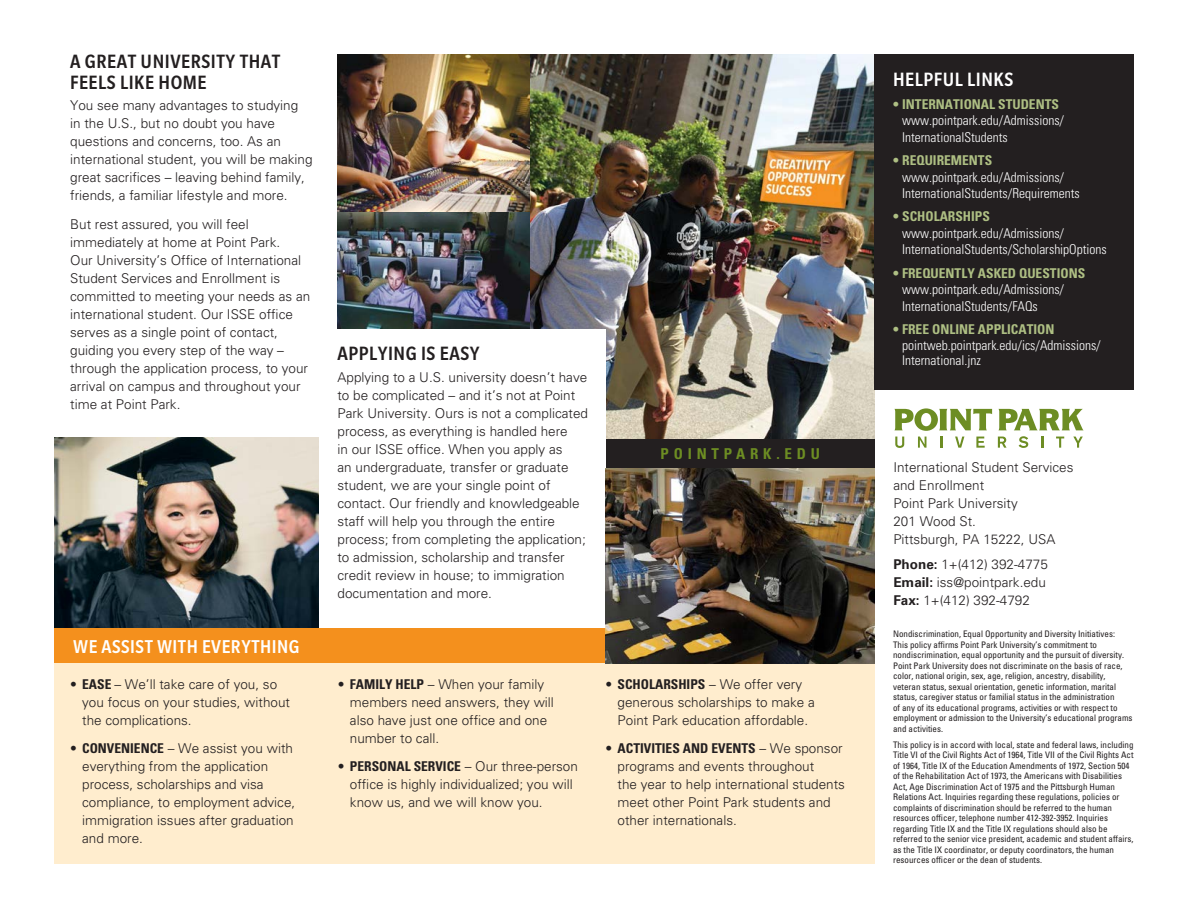
<style>
.page{position:relative;width:1188px;height:918px;background:#fff}
.page>*{position:absolute;margin:0;border:0;box-sizing:border-box;transform-origin:0 0}
.Body_Text{font:500 condensed 21px/21px "Slate Std";letter-spacing:.025em;color:#231f20}
.Body_Text-2{font:500 condensed 21px "Slate Std";letter-spacing:.025em;color:#fff}
.t1{font:500 condensed 20.25px "Slate Std";letter-spacing:.025em;color:#fff}
.t2{font:700 condensed 15px "Univers";letter-spacing:.32em;color:#6d8d23}
.Body_Text-3{font:300 13.5px/18px "Univers";color:#231f20}
.Sidebar_Text_Serifa{font:300 condensed 13.5px/16.5px "Univers";color:#fff}
.t3{font:condensed 9px/10.5px "Univers";color:#231f20}
.s1{font-weight:700;color:#aebf83}
.s2{font-weight:700}
.s3{font-weight:700;font-stretch:condensed}
</style>
<div class="page">
<img style="left:338px;top:212px;width:192px;height:117px">
<img style="left:338px;top:54px;width:192px;height:158px">
<img style="left:530px;top:54px;width:345px;height:385px">
<img style="left:54px;top:437px;width:265px;height:192px">
<div style="left:54px;top:629px;width:821px;height:235px;background:#ffedce"></div>
<div style="left:54px;top:629px;width:552px;height:34px;background:#f4901d"></div>
<div style="left:328px;top:329px;width:278px;height:291px;background:#fff"></div>
<div style="left:875px;top:54px;width:259px;height:336px;background:#231f20"></div>
<div style="left:606px;top:439px;width:269px;height:32px;background:#231f20"></div>
<img style="left:606px;top:469px;width:269px;height:194px">
<svg style="left:895px;top:437px;width:9px;height:11px"></svg>
<svg style="left:918px;top:437px;width:8px;height:11px"></svg>
<svg style="left:940px;top:437px;width:2px;height:11px"></svg>
<svg style="left:955px;top:437px;width:9px;height:11px"></svg>
<svg style="left:976px;top:437px;width:9px;height:11px"></svg>
<svg style="left:998px;top:437px;width:9px;height:11px"></svg>
<svg style="left:1019px;top:436px;width:9px;height:12px"></svg>
<svg style="left:1041px;top:437px;width:2px;height:11px"></svg>
<svg style="left:1056px;top:437px;width:8px;height:11px"></svg>
<svg style="left:1073px;top:437px;width:10px;height:11px"></svg>
<svg style="left:894px;top:408px;width:98px;height:23px"></svg>
<svg style="left:998px;top:409px;width:85px;height:21px"></svg>
<p class="Body_Text" style="left:70px;top:50px;width:212px">A GREAT UNIVERSITY THAT<br>FEELS LIKE HOME</p>
<p class="Body_Text-3" style="left:70px;top:96px;width:244px">You see many advantages to studying<br>in the U.S., but no doubt you have questions and concerns, too. As an international student, you will be making great sacrifices – leaving behind family, friends, a familiar lifestyle and more.</p>
<p class="Body_Text-3" style="left:70px;top:215px;width:242px">But rest assured, you will feel immediately at home at Point Park.<br>Our University’s Office of International Student Services and Enrollment is committed to meeting your needs as an international student. Our ISSE office serves as a single point of contact, guiding you every step of the way – through the application process, to your arrival on campus and throughout your time at Point Park.</p>
<p class="Body_Text" style="left:338px;top:343px;width:144px">APPLYING IS EASY</p>
<p class="Body_Text-3" style="left:338px;top:368px;width:252px">Applying to a U.S. university doesn’t have to be complicated – and it’s not at Point Park University. Ours is not a complicated process, as everything is handled here<br>in our ISSE office. When you apply as<br>an undergraduate, transfer or graduate student, we are your single point of contact. Our friendly and knowledgeable staff will help you through the entire process; from completing the application; to admission, scholarship and transfer credit review in house; to immigration documentation and more.</p>
<p class="t2" style="left:661px;top:445px;width:161px">POINTPARK.EDU</p>
<p class="Body_Text-2" style="left:893px;top:68px;width:122px">HELPFUL LINKS</p>
<p class="Sidebar_Text_Serifa" style="left:902px;top:96px;width:163px;text-indent:-9px"><span class="s1">• INTERNATIONAL STUDENTS </span>www.pointpark.edu/Admissions/<br>InternationalStudents</p>
<p class="Sidebar_Text_Serifa" style="left:902px;top:152px;width:179px;text-indent:-9px"><span class="s1">• REQUIREMENTS </span>www.pointpark.edu/Admissions/<br>InternationalStudents/Requirements</p>
<p class="Sidebar_Text_Serifa" style="left:902px;top:208px;width:206px;text-indent:-9px"><span class="s1">• SCHOLARSHIPS </span>www.pointpark.edu/Admissions/<br>InternationalStudents/ScholarshipOptions</p>
<p class="Sidebar_Text_Serifa" style="left:902px;top:265px;width:185px;text-indent:-9px"><span class="s1">• FREQUENTLY ASKED QUESTIONS </span>www.pointpark.edu/Admissions/<br>InternationalStudents/FAQs</p>
<p class="Sidebar_Text_Serifa" style="left:902px;top:321px;width:200px;text-indent:-9px"><span class="s1">• FREE ONLINE APPLICATION </span>pointweb.pointpark.edu/ics/Admissions/</p>
<p class="Sidebar_Text_Serifa" style="left:902px;top:352px;width:80px">International.jnz</p>
<p class="Body_Text-3" style="left:893px;top:458px;width:182px">International Student Services and Enrollment</p>
<p class="Body_Text-3" style="left:893px;top:494px;width:126px">Point Park University</p>
<p class="Body_Text-3" style="left:893px;top:512px;width:84px">201 Wood St.</p>
<p class="Body_Text-3" style="left:893px;top:530px;width:164px">Pittsburgh, PA 15222, USA</p>
<p class="Body_Text-3" style="left:893px;top:555px;width:156px"><span class="s2">Phone:</span> 1+(412) 392-4775</p>
<p class="Body_Text-3" style="left:893px;top:573px;width:154px"><span class="s2">Email:</span> iss@pointpark.edu</p>
<p class="Body_Text-3" style="left:893px;top:591px;width:138px"><span class="s2">Fax:</span> 1+(412) 392-4792</p>
<p class="t1" style="left:73px;top:636px;width:228px">WE ASSIST WITH EVERYTHING</p>
<p class="t3" style="left:893px;top:629px;width:241px">Nondiscrimination, Equal Opportunity and Diversity Initiatives:<br>This policy affirms Point Park University’s commitment to nondiscrimination, equal opportunity and the pursuit of diversity.<br>Point Park University does not discriminate on the basis of race, color, national origin, sex, age, religion, ancestry, disability, veteran status, sexual orientation, genetic information, marital status, caregiver status or familial status in the administration<br>of any of its educational programs, activities or with respect to employment or admission to the University’s educational programs and activities.</p>
<p class="t3" style="left:893px;top:739px;width:242px">This policy is in accord with local, state and federal laws, including Title VI of the Civil Rights Act of 1964, Title VII of the Civil Rights Act of 1964, Title IX of the Education Amendments of 1972, Section 504 of the Rehabilitation Act of 1973, the Americans with Disabilities Act, Age Discrimination Act of 1975 and the Pittsburgh Human Relations Act. Inquiries regarding these regulations, policies or complaints of discrimination should be referred to the human resources officer, telephone number 412-392-3952. Inquiries regarding Title IX and the Title IX regulations should also be referred to the senior vice president, academic and student affairs, as the Title IX coordinator, or deputy coordinators, the human resources officer or the dean of students.</p>
<p class="Body_Text-3" style="left:82px;top:675px;width:209px;text-indent:-12px">• <span class="s3">EASE</span> – We’ll take care of you, so you focus on your studies, without the complications.</p>
<p class="Body_Text-3" style="left:82px;top:740px;width:215px;text-indent:-12px">• <span class="s3">CONVENIENCE</span> – We assist you with everything from the application process, scholarships and visa compliance, to employment advice, immigration issues after graduation and more.</p>
<p class="Body_Text-3" style="left:350px;top:675px;width:206px;text-indent:-12px">• <span class="s3">FAMILY HELP</span> – When your family members need answers, they will also have just one office and one number to call.</p>
<p class="Body_Text-3" style="left:350px;top:758px;width:230px;text-indent:-12px">• <span class="s3">PERSONAL SERVICE</span> – Our three-person office is highly individualized; you will know us, and we will know you.</p>
<p class="Body_Text-3" style="left:618px;top:675px;width:199px;text-indent:-12px">• <span class="s3">SCHOLARSHIPS</span> – We offer very generous scholarships to make a<br>Point Park education affordable.</p>
<p class="Body_Text-3" style="left:618px;top:740px;width:229px;text-indent:-12px">• <span class="s3">ACTIVITIES AND EVENTS</span> – We sponsor programs and events throughout<br>the year to help international students meet other Point Park students and other internationals.</p>
</div>
